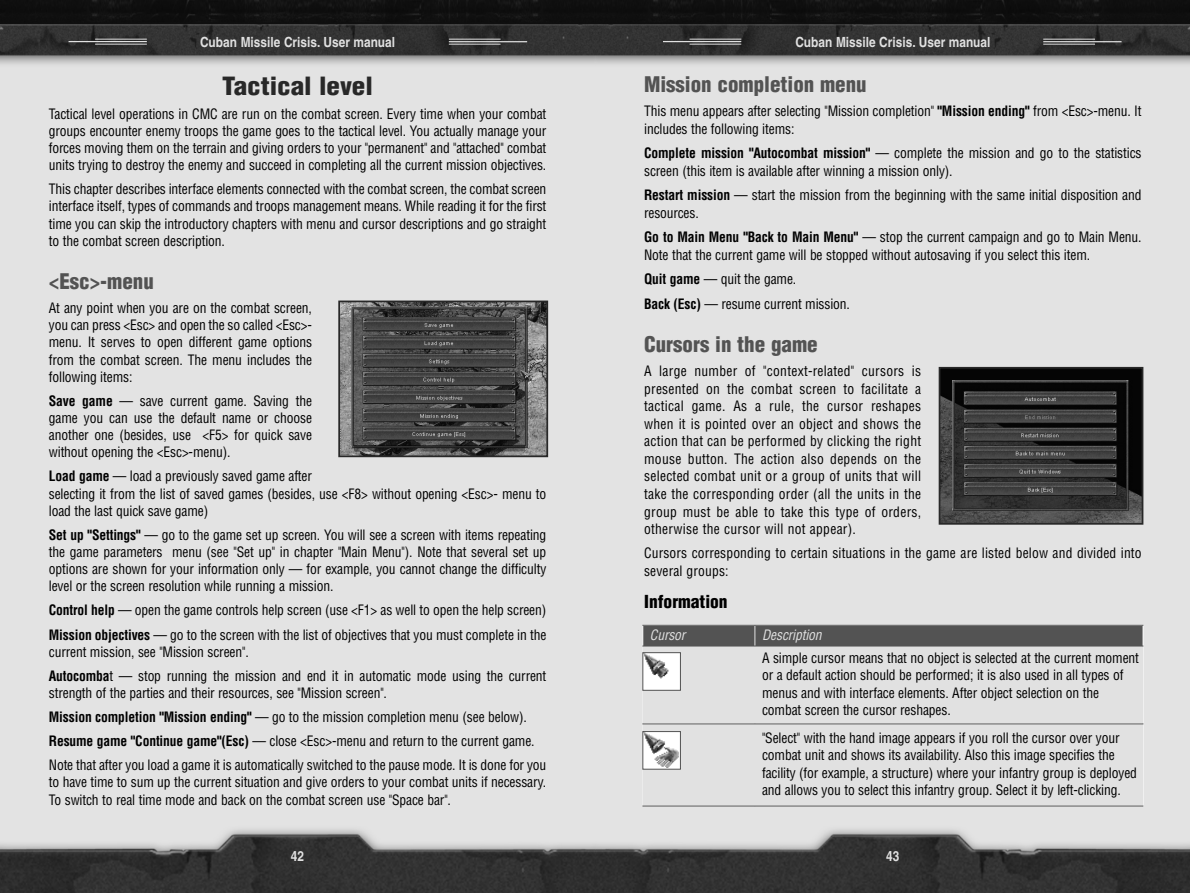
<style>
.page{position:relative;width:1190px;height:893px;background:#fff}
.page>*{position:absolute;margin:0;border:0;box-sizing:border-box;transform-origin:0 0}
.t1{font:900 condensed 24.5px "Helvetica CE";color:#282828;scale:1.1 1}
.t2{font:900 condensed 21px "Helvetica CE";color:#535353}
.t3{font:900 condensed 17.5px "Helvetica CE";color:#000}
.t4{font:condensed 14px/17.5px "Helvetica CE";letter-spacing:-.01em;color:#000}
.t5{font:condensed 14px/17.5px "Helvetica CE";letter-spacing:.01em;color:#000}
.t6{font:700 14px "Helvetica CE";color:#e1e1e1;scale:.85 1}
.t7{font:italic condensed 14px "Helvetica CE";letter-spacing:-.01em;color:#e1e1e1}
.s1{font-weight:700}
</style>
<div class="page">
<img style="left:595px;top:0;width:595px;height:892px">
<hr style="left:663px;top:41px;width:78px;height:1px;background:#e1e1e1">
<hr style="left:690px;top:39px;width:51px;height:1px;background:#e1e1e1">
<hr style="left:690px;top:44px;width:51px;height:1px;background:#e1e1e1">
<hr style="left:1043px;top:41px;width:79px;height:1px;background:#e1e1e1">
<hr style="left:1043px;top:44px;width:52px;height:1px;background:#e1e1e1">
<hr style="left:1043px;top:39px;width:52px;height:1px;background:#e1e1e1">
<svg style="left:0;top:0;width:595px;height:892px;background:#cbcbcb"></svg>
<hr style="left:69px;top:41px;width:78px;height:1px;background:#e1e1e1">
<hr style="left:95px;top:39px;width:52px;height:1px;background:#e1e1e1">
<hr style="left:95px;top:44px;width:52px;height:1px;background:#e1e1e1">
<hr style="left:449px;top:41px;width:78px;height:1px;background:#e1e1e1">
<hr style="left:449px;top:44px;width:52px;height:1px;background:#e1e1e1">
<hr style="left:449px;top:39px;width:52px;height:1px;background:#e1e1e1">
<img style="left:942px;top:370px;width:198px;height:151px">
<div style="left:939px;top:367px;width:204px;height:157px;border:2px solid #282828"></div>
<div style="left:643px;top:625px;width:111px;height:20px;background:#535353"></div>
<div style="left:755px;top:625px;width:388px;height:20px;background:#535353"></div>
<div style="left:643px;top:646px;width:111px;height:77px;background:#e1e1e1"></div>
<div style="left:755px;top:646px;width:388px;height:77px;background:#e1e1e1"></div>
<div style="left:643px;top:724px;width:111px;height:81px;background:#e1e1e1"></div>
<div style="left:755px;top:724px;width:388px;height:81px;background:#e1e1e1"></div>
<hr style="left:642px;top:625px;width:1px;height:181px;background:#e1e1e1">
<hr style="left:754px;top:625px;width:1px;height:181px;background:#e1e1e1">
<hr style="left:1143px;top:625px;width:1px;height:181px;background:#e1e1e1">
<hr style="left:642px;top:625px;width:501px;height:1px;background:#535353">
<hr style="left:642px;top:645px;width:501px;height:1px;background:#535353">
<hr style="left:642px;top:723px;width:501px;height:1px;background:#535353">
<hr style="left:642px;top:805px;width:501px;height:1px;background:#535353">
<img style="left:644px;top:733px;width:35px;height:34px">
<div style="left:642px;top:731px;width:39px;height:38px;border:1px solid #535353"></div>
<img style="left:644px;top:654px;width:35px;height:34px">
<div style="left:642px;top:652px;width:39px;height:38px;border:1px solid #535353"></div>
<img style="left:341px;top:303px;width:204px;height:151px">
<div style="left:338px;top:300px;width:210px;height:157px;border:2px solid #282828"></div>
<p class="t6" style="left:200px;top:37px;width:231px">Cuban Missile Crisis. User manual</p>
<p class="t6" style="left:795px;top:37px;width:231px">Cuban Missile Crisis. User manual</p>
<h1 class="t1" style="left:222px;top:77px;width:138px">Tactical level</h1>
<p class="t4" style="left:49px;top:107px;width:499px;text-align:justify">Tactical level operations in CMC are run on the combat screen. Every time when your combat groups encounter enemy troops the game goes to the tactical level. You actually manage your forces moving them on the terrain and giving orders to your "permanent" and "attached" combat units trying to destroy the enemy and succeed in completing all the current mission objectives.</p>
<p class="t4" style="left:49px;top:182px;width:499px;text-align:justify">This chapter describes interface elements connected with the combat screen, the combat screen interface itself, types of commands and troops management means. While reading it for the first time you can skip the introductory chapters with menu and cursor descriptions and go straight to the combat screen description.</p>
<h2 class="t2" style="left:49px;top:274px;width:106px">&lt;Esc&gt;-menu</h2>
<p class="t4" style="left:49px;top:301px;width:265px;text-align:justify">At any point when you are on the combat screen, you can press &lt;Esc&gt; and open the so called &lt;Esc&gt;- menu. It serves to open different game options from the combat screen. The menu includes the following items:</p>
<p class="t4" style="left:49px;top:394px;width:265px;text-align:justify"><span class="s1">Save game</span> — save current game. Saving the game you can use the default name or choose another one (besides, use &lt;F5&gt; for quick save without opening the &lt;Esc&gt;-menu).</p>
<p class="t4" style="left:49px;top:469px;width:499px"><span class="s1">Load game</span> — load a previously saved game after<br>selecting it from the list of saved games (besides, use &lt;F8&gt; without opening &lt;Esc&gt;- menu to load the last quick save game)</p>
<p class="t4" style="left:49px;top:528px;width:499px;text-align:justify"><span class="s1">Set up "Settings"</span> — go to the game set up screen. You will see a screen with items repeating the game parameters menu (see "Set up" in chapter "Main Menu"). Note that several set up options are shown for your information only — for example, you cannot change the difficulty level or the screen resolution while running a mission.</p>
<p class="t4" style="left:49px;top:600px;width:499px;line-height:24.2px"><span class="s1">Control help</span> — open the game controls help screen (use &lt;F1&gt; as well to open the help screen)<br><span class="s1">Mission objectives</span> — go to the screen with the list of objectives that you must complete in the</p>
<p class="t4" style="left:49px;top:641px;width:499px;line-height:24.2px">current mission, see "Mission screen".<br><span class="s1">Autocomba</span>t — stop running the mission and end it in automatic mode using the current</p>
<p class="t4" style="left:49px;top:682px;width:499px;line-height:24.2px">strength of the parties and their resources, see "Mission screen".<br><span class="s1">Mission completion "Mission ending"</span> — go to the mission completion menu (see below).<br><span class="s1">Resume game "Continue game"(Esc)</span> — close &lt;Esc&gt;-menu and return to the current game.<br>Note that after you load a game it is automatically switched to the pause mode. It is done for you</p>
<p class="t4" style="left:49px;top:775px;width:499px">to have time to sum up the current situation and give orders to your combat units if necessary.<br>To switch to real time mode and back on the combat screen use "Space bar".</p>
<h2 class="t2" style="left:644px;top:77px;width:224px">Mission completion menu</h2>
<p class="t4" style="left:644px;top:104px;width:499px">This menu appears after selecting "Mission completion" <span class="s1">"Mission ending"</span> from &lt;Esc&gt;-menu. It includes the following items:</p>
<p class="t4" style="left:644px;top:146px;width:499px"><span class="s1">Complete mission "Autocombat mission"</span> — complete the mission and go to the statistics screen (this item is available after winning a mission only).</p>
<p class="t4" style="left:644px;top:188px;width:499px"><span class="s1">Restart mission</span> — start the mission from the beginning with the same initial disposition and resources.</p>
<p class="t4" style="left:644px;top:230px;width:499px"><span class="s1">Go to Main Menu "Back to Main Menu"</span> — stop the current campaign and go to Main Menu.<br>Note that the current game will be stopped without autosaving if you select this item.</p>
<p class="t4" style="left:644px;top:269px;width:207px;line-height:24.5px"><span class="s1">Quit game</span> — quit the game.<br><span class="s1">Back (Esc)</span> — resume current mission.</p>
<h2 class="t2" style="left:644px;top:337px;width:175px">Cursors in the game</h2>
<p class="t4" style="left:644px;top:364px;width:279px;text-align:justify">A large number of "context-related" cursors is presented on the combat screen to facilitate a tactical game. As a rule, the cursor reshapes when it is pointed over an object and shows the action that can be performed by clicking the right mouse button. The action also depends on the selected combat unit or a group of units that will take the corresponding order (all the units in the group must be able to take this type of orders, otherwise the cursor will not appear).</p>
<p class="t5" style="left:644px;top:546px;width:499px">Cursors corresponding to certain situations in the game are listed below and divided into several groups:</p>
<p class="t3" style="left:644px;top:595px;width:85px">Information</p>
<p class="t7" style="left:650px;top:629px;width:37px">Cursor</p>
<p class="t7" style="left:762px;top:629px;width:61px">Description</p>
<p class="t4" style="left:762px;top:650px;width:378px">A simple cursor means that no object is selected at the current moment or a default action should be performed; it is also used in all types of menus and with interface elements. After object selection on the combat screen the cursor reshapes.</p>
<p class="t4" style="left:762px;top:730px;width:376px">"Select" with the hand image appears if you roll the cursor over your combat unit and shows its availability. Also this image specifies the facility (for example, a structure) where your infantry group is deployed and allows you to select this infantry group. Select it by left-clicking.</p>
<p class="t6" style="left:291px;top:850px;width:17px">42</p>
<p class="t6" style="left:886px;top:850px;width:17px">43</p>
</div>
